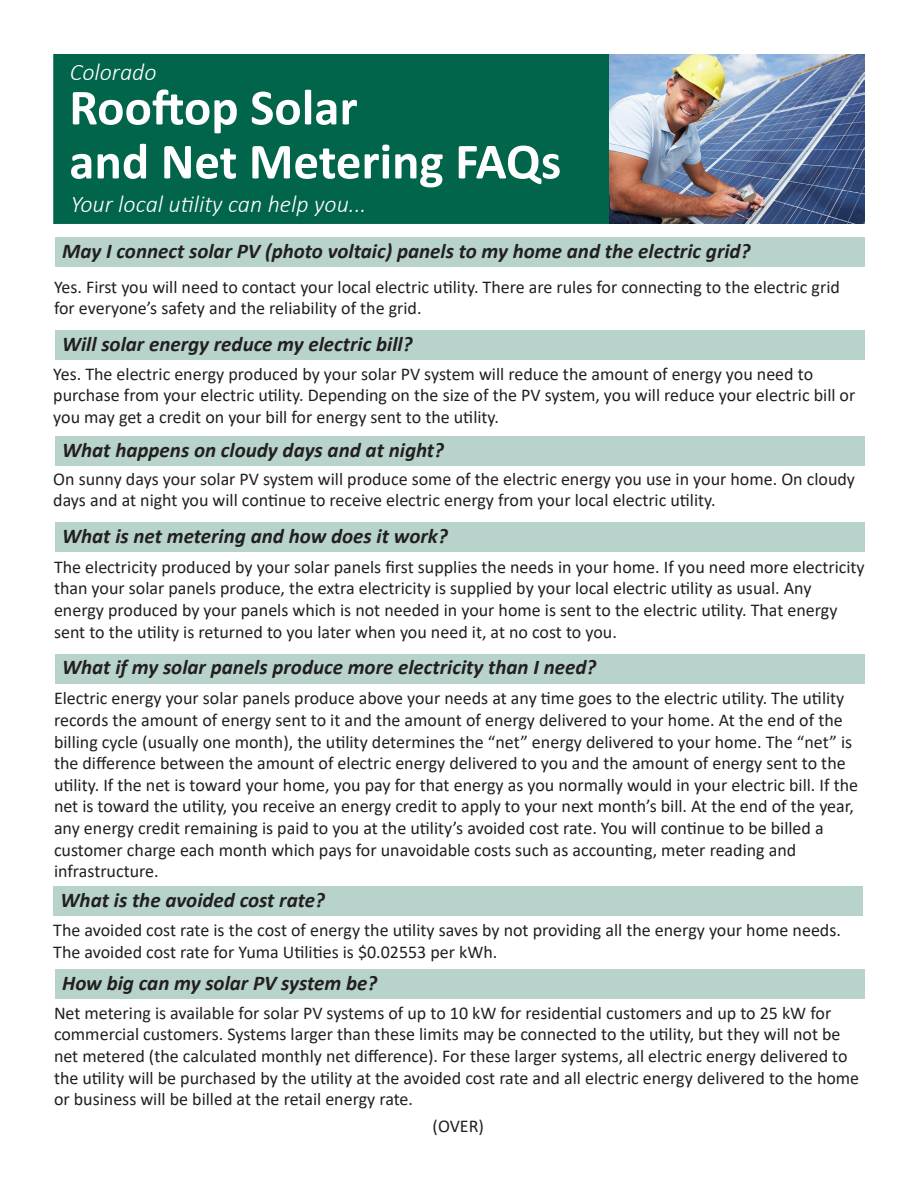
<style>
.page{position:relative;width:918px;height:1188px;background:#fff}
.page>*{position:absolute;margin:0;border:0;box-sizing:border-box;transform-origin:0 0}
.t1{font:700 51px/54px "Calibri";color:#fff}
.t2{font:italic 300 24px "Calibri";color:#fff}
.t3{font:italic 700 21px "Calibri";color:#231f20}
.t4{font:18px/21.6px "Calibri";color:#231f20}
</style>
<div class="page">
<div style="left:53px;top:54px;width:649px;height:170px;background:#00654b"></div>
<div style="left:55px;top:237px;width:810px;height:30px;background:#b7d3cc"></div>
<div style="left:55px;top:330px;width:810px;height:30px;background:#b7d3cc"></div>
<div style="left:55px;top:437px;width:810px;height:29px;background:#b7d3cc"></div>
<img style="left:610px;top:54px;width:255px;height:170px">
<div style="left:55px;top:522px;width:810px;height:30px;background:#b7d3cc"></div>
<div style="left:55px;top:654px;width:810px;height:29px;background:#b7d3cc"></div>
<div style="left:53px;top:886px;width:810px;height:30px;background:#b7d3cc"></div>
<div style="left:55px;top:970px;width:810px;height:29px;background:#b7d3cc"></div>
<p class="t2" style="left:70px;top:57px;width:88px">Colorado</p>
<h1 class="t1" style="left:69px;top:80px;width:493px">Rooftop Solar<br>and Net Metering FAQs</h1>
<p class="t2" style="left:71px;top:189px;width:297px">Your local utility can help you...</p>
<h2 class="t3" style="left:62px;top:236px;width:690px">May I connect solar PV (photo voltaic) panels to my home and the electric grid?</h2>
<p class="t4" style="left:54px;top:276px;width:787px">Yes. First you will need to contact your local electric utility. There are rules for connecting to the electric grid for everyone’s safety and the reliability of the grid.</p>
<h2 class="t3" style="left:62px;top:329px;width:352px">Will solar energy reduce my electric bill?</h2>
<p class="t4" style="left:53px;top:362px;width:804px">Yes. The electric energy produced by your solar PV system will reduce the amount of energy you need to purchase from your electric utility. Depending on the size of the PV system, you will reduce your electric bill or you may get a credit on your bill for energy sent to the utility.</p>
<h2 class="t3" style="left:62px;top:435px;width:383px">What happens on cloudy days and at night?</h2>
<p class="t4" style="left:53px;top:468px;width:803px">On sunny days your solar PV system will produce some of the electric energy you use in your home. On cloudy days and at night you will continue to receive electric energy from your local electric utility.</p>
<h2 class="t3" style="left:62px;top:521px;width:387px">What is net metering and how does it work?</h2>
<p class="t4" style="left:54px;top:555px;width:812px">The electricity produced by your solar panels first supplies the needs in your home. If you need more electricity than your solar panels produce, the extra electricity is supplied by your local electric utility as usual. Any energy produced by your panels which is not needed in your home is sent to the electric utility. That energy sent to the utility is returned to you later when you need it, at no cost to you.</p>
<h2 class="t3" style="left:62px;top:653px;width:536px">What if my solar panels produce more electricity than I need?</h2>
<p class="t4" style="left:54px;top:687px;width:806px">Electric energy your solar panels produce above your needs at any time goes to the electric utility. The utility records the amount of energy sent to it and the amount of energy delivered to your home. At the end of the billing cycle (usually one month), the utility determines the “net” energy delivered to your home. The “net” is the difference between the amount of electric energy delivered to you and the amount of energy sent to the utility. If the net is toward your home, you pay for that energy as you normally would in your electric bill. If the net is toward the utility, you receive an energy credit to apply to your next month’s bill. At the end of the year, any energy credit remaining is paid to you at the utility’s avoided cost rate. You will continue to be billed a customer charge each month which pays for unavoidable costs such as accounting, meter reading and infrastructure.</p>
<h2 class="t3" style="left:61px;top:885px;width:266px">What is the avoided cost rate?</h2>
<p class="t4" style="left:53px;top:919px;width:789px">The avoided cost rate is the cost of energy the utility saves by not providing all the energy your home needs.<br>The avoided cost rate for Yuma Utilities is $0.02553 per kWh.</p>
<h2 class="t3" style="left:62px;top:968px;width:317px">How big can my solar PV system be?</h2>
<p class="t4" style="left:54px;top:1002px;width:807px">Net metering is available for solar PV systems of up to 10 kW for residential customers and up to 25 kW for commercial customers. Systems larger than these limits may be connected to the utility, but they will not be net metered (the calculated monthly net difference). For these larger systems, all electric energy delivered to the utility will be purchased by the utility at the avoided cost rate and all electric energy delivered to the home or business will be billed at the retail energy rate.</p>
<p class="t4" style="left:433px;top:1115px;width:53px">(OVER)</p>
</div>
